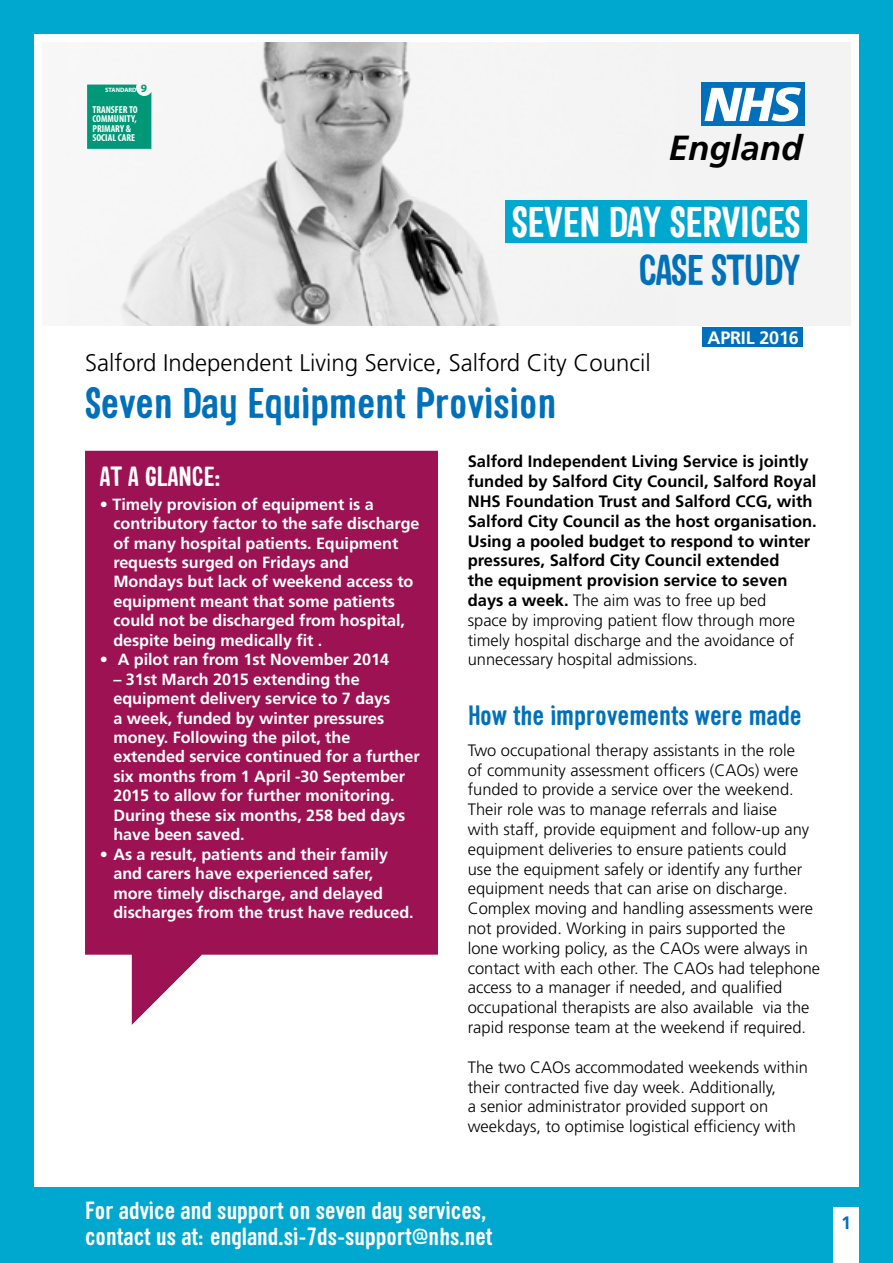
<style>
.page{position:relative;width:893px;height:1263px;background:#00a7ce}
.page>*{position:absolute;margin:0;border:0;box-sizing:border-box;transform-origin:0 0}
.t1{font:700 42px "Sini";color:#0070ba}
.t2{font:700 42px "Sini";letter-spacing:-.01em;color:#fff}
.t3{font:700 42px "Sini";letter-spacing:-.02em;color:#0070ba}
.t4{font:italic 700 34.8px "Frutiger";color:#000}
.t5{font:700 27px "Sini";color:#0070ba}
.t6{font:700 27px "Sini";color:#fff}
.t7{font:700 24px/25.5px "Sini";color:#fff}
.t8{font:300 24px "Frutiger";color:#000}
.t9{font:700 18px "Frutiger";letter-spacing:-.01em;color:#fff}
.t10{font:700 18px "Frutiger";color:#0070ba}
.t11{font:300 16.5px/19.8px "Frutiger";color:#000}
.t12{font:700 16.5px/19.8px "Frutiger";color:#000}
.t13{font:700 16.2px/19.5px "Frutiger";letter-spacing:-.005em;color:#fff}
.t14{font:700 condensed 10.05px/9.4px "Myriad Pro";color:#fff}
.t15{font:700 6.3px "Myriad Pro";color:#fff}
.s1{font-size:11.4px;color:#009877}
.s2{font-weight:300}
</style>
<div class="page">
<div style="left:34px;top:34px;width:825px;height:1152px;background:#fff"></div>
<div style="left:833px;top:1208px;width:26px;height:55px;background:#fff"></div>
<img style="left:87px;top:43px;width:763px;height:282px">
<div style="left:701px;top:83px;width:103px;height:43px;background:#0070ba"></div>
<svg style="left:704px;top:87px;width:97px;height:35px"></svg>
<div style="left:505px;top:201px;width:301px;height:42px;background:#00a7ce"></div>
<div style="left:87px;top:85px;width:64px;height:64px;background:#009877"></div>
<div style="left:702px;top:327px;width:101px;height:20px;background:#0070ba"></div>
<svg style="left:85px;top:451px;width:353px;height:574px;background:#a62c65"></svg>
<p class="t15" style="left:105px;top:86px;width:43px">STANDARD <span class="s1">9</span></p>
<p class="t14" style="left:92px;top:105px;width:47px">TRANSFER TO<br>COMMUNITY,<br>PRIMARY &amp;<br>SOCIAL CARE</p>
<p class="t4" style="left:669px;top:128px;width:135px">England</p>
<p class="t2" style="left:512px;top:196px;width:290px">SEVEN DAY SERVICES</p>
<p class="t3" style="left:638px;top:243px;width:164px">CASE STUDY</p>
<p class="t9" style="left:707px;top:327px;width:93px">APRIL 2016</p>
<h2 class="t8" style="left:85px;top:349px;width:567px">Salford Independent Living Service, Salford City Council</h2>
<p class="t1" style="left:85px;top:377px;width:473px">Seven Day Equipment Provision</p>
<p class="t6" style="left:100px;top:459px;width:130px">AT A GLANCE:</p>
<p class="t13" style="left:113px;top:494px;width:308px;text-indent:-13px">• Timely provision of equipment is a contributory factor to the safe discharge of many hospital patients. Equipment requests surged on Fridays and Mondays but lack of weekend access to equipment meant that some patients could not be discharged from hospital, despite being medically fit .</p>
<p class="t13" style="left:100px;top:650px;width:291px">• A pilot ran from 1st November 2014</p>
<p class="t13" style="left:113px;top:669px;width:308px">– 31st March 2015 extending the equipment delivery service to 7 days<br>a week, funded by winter pressures money. Following the pilot, the extended service continued for a further six months from 1 April -30 September 2015 to allow for further monitoring.<br>During these six months, 258 bed days have been saved.</p>
<p class="t13" style="left:113px;top:844px;width:302px;text-indent:-13px">• As a result, patients and their family and carers have experienced safer, more timely discharge, and delayed discharges from the trust have reduced.</p>
<p class="t12" style="left:468px;top:452px;width:351px">Salford Independent Living Service is jointly funded by Salford City Council, Salford Royal NHS Foundation Trust and Salford CCG, with Salford City Council as the host organisation.<br>Using a pooled budget to respond to winter pressures, Salford City Council extended<br>the equipment provision service to seven days a week. <span class="s2">The aim was to free up bed<br>space by improving patient flow through more timely hospital discharge and the avoidance of unnecessary hospital admissions.</span></p>
<h2 class="t5" style="left:468px;top:698px;width:335px">How the improvements were made</h2>
<p class="t11" style="left:468px;top:740px;width:354px">Two occupational therapy assistants in the role<br>of community assessment officers (CAOs) were funded to provide a service over the weekend.<br>Their role was to manage referrals and liaise<br>with staff, provide equipment and follow-up any equipment deliveries to ensure patients could<br>use the equipment safely or identify any further equipment needs that can arise on discharge.<br>Complex moving and handling assessments were not provided. Working in pairs supported the<br>lone working policy, as the CAOs were always in contact with each other. The CAOs had telephone access to a manager if needed, and qualified occupational therapists are also available via the rapid response team at the weekend if required.</p>
<p class="t11" style="left:468px;top:1057px;width:342px">The two CAOs accommodated weekends within their contracted five day week. Additionally,<br>a senior administrator provided support on weekdays, to optimise logistical efficiency with</p>
<h2 class="t7" style="left:85px;top:1197px;width:409px">For advice and support on seven day services, contact us at:england.si-7ds-support@nhs.net</h2>
<p class="t10" style="left:841px;top:1212px;width:12px">1</p>
</div>
